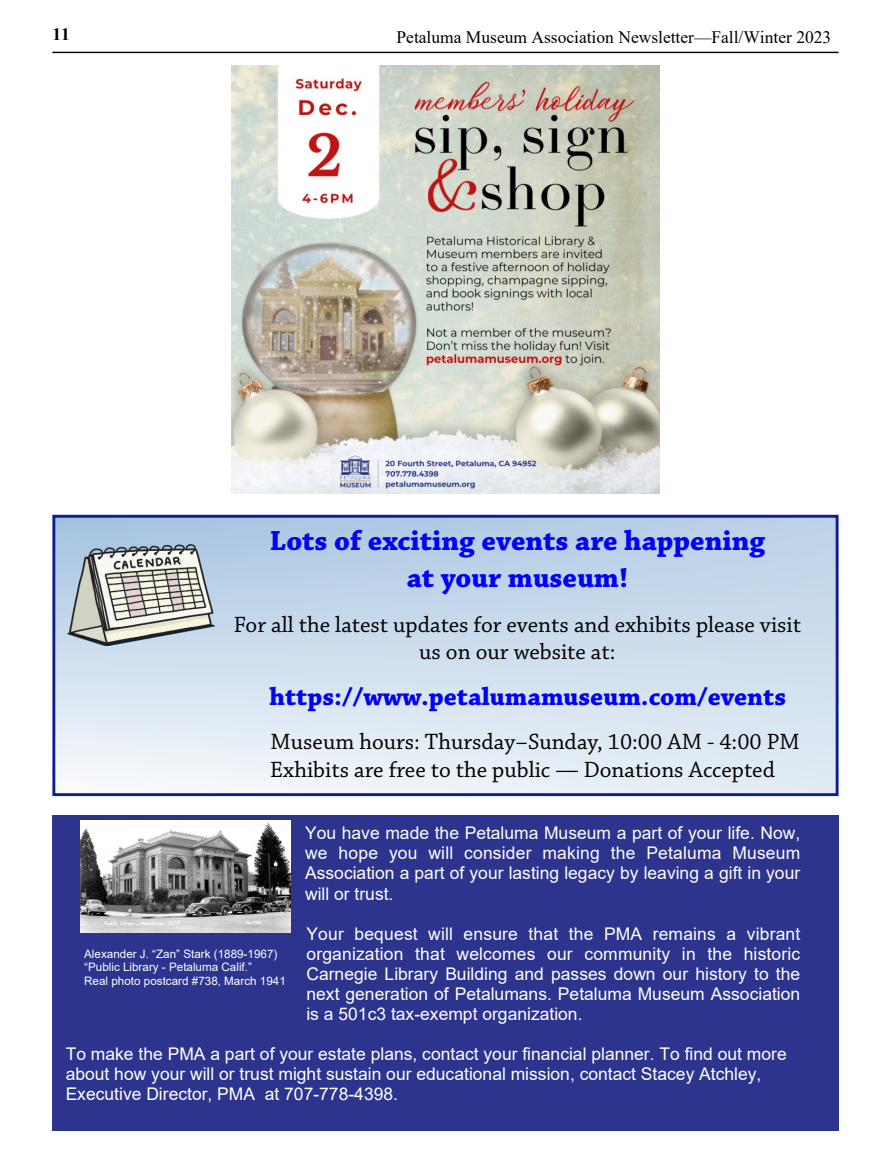
<style>
.page{position:relative;width:891px;height:1153px;background:#fff}
.page>*{position:absolute;margin:0;border:0;box-sizing:border-box;transform-origin:0 0}
.t1{font:700 29.1px/36.5px "Chaparral Pro";color:#00f;text-align:center}
.t2{font:700 26.25px "Chaparral Pro";color:#00f}
.t3{font:23.25px/27.6px "Chaparral Pro";color:#000;text-align:center}
.t4{font:17.4px/20px "Arial";color:#fff;text-align:justify}
.t5{font:17.4px "Times New Roman";color:#000}
.t6{font:700 17.4px "Times New Roman";color:#000}
.t7{font:11.7px/13.4px "Arial";color:#fff}
</style>
<div class="page">
<img style="left:56px;top:519px;width:778px;height:273px">
<div style="left:52px;top:515px;width:786px;height:281px;border:3px solid #0e1d90"></div>
<hr style="left:52px;top:52px;width:786px;height:1px;background:#000">
<div style="left:52px;top:814px;width:786px;height:316px;background:#2c348d"></div>
<img style="left:81px;top:820px;width:209px;height:112px">
<img style="left:232px;top:65px;width:427px;height:428px">
<img style="left:67px;top:545px;width:147px;height:100px">
<p class="t6" style="left:52px;top:28px;width:19px">11</p>
<p class="t5" style="left:396px;top:31px;width:436px">Petaluma Museum Association Newsletter—Fall/Winter 2023</p>
<h1 class="t1" style="left:270px;top:525px;width:497px">Lots of exciting events are happening at your museum!</h1>
<h3 class="t3" style="left:234px;top:612px;width:569px">For all the latest updates for events and exhibits please visit us on our website at:</h3>
<h2 class="t2" style="left:269px;top:685px;width:518px">https://www.petalumamuseum.com/events</h2>
<h3 class="t3" style="left:270px;top:729px;width:531px;text-align:left">Museum hours: Thursday–Sunday, 10:00 AM - 4:00 PM<br>Exhibits are free to the public — Donations Accepted</h3>
<p class="t4" style="left:305px;top:824px;width:496px">You have made the Petaluma Museum a part of your life. Now, we hope you will consider making the Petaluma Museum Association a part of your lasting legacy by leaving a gift in your will or trust.</p>
<p class="t4" style="left:306px;top:925px;width:495px">Your bequest will ensure that the PMA remains a vibrant organization that welcomes our community in the historic Carnegie Library Building and passes down our history to the next generation of Petalumans. Petaluma Museum Association is a 501c3 tax-exempt organization.</p>
<p class="t4" style="left:66px;top:1045px;width:722px;text-align:left">To make the PMA a part of your estate plans, contact your financial planner. To find out more about how your will or trust might sustain our educational mission, contact Stacey Atchley,<br>Executive Director, PMA at 707-778-4398.</p>
<p class="t7" style="left:84px;top:948px;width:203px">Alexander J. “Zan” Stark (1889-1967) “Public Library - Petaluma Calif.”<br>Real photo postcard #738, March 1941</p>
</div>
